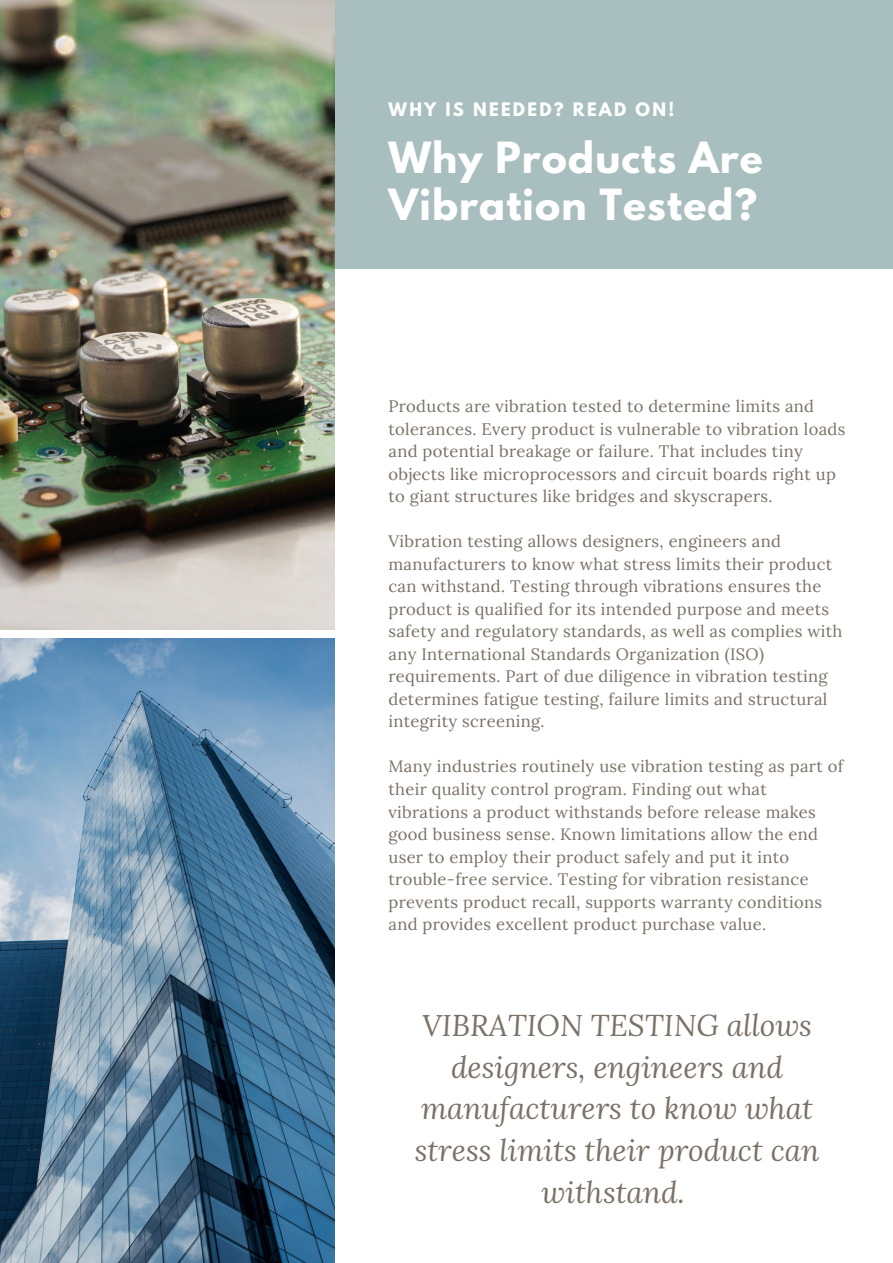
<style>
.page{position:relative;width:893px;height:1263px;background:#fff}
.page>*{position:absolute;margin:0;border:0;box-sizing:border-box;transform-origin:0 0}
.t1{font:700 38.1px/47.2px "League Spartan";letter-spacing:.03em;color:#fff}
.t2{font:italic 29.85px/41.7px "Lora";color:#7a7167;text-align:center}
.t3{font:16.5px/22.5px "Lora";letter-spacing:.02em;color:#7a7167}
.t4{font:700 16.5px "League Spartan";letter-spacing:.14em;color:#fff}
</style>
<div class="page">
<div style="left:0;top:0;width:893px;height:269px;background:#a9bebe"></div>
<img style="left:0;top:0;width:334px;height:629px">
<img style="left:0;top:638px;width:334px;height:625px">
<p class="t4" style="left:388px;top:101px;width:287px">WHY IS NEEDED? READ ON!</p>
<h1 class="t1" style="left:388px;top:138px;width:376px">Why Products Are<br>Vibration Tested?</h1>
<p class="t3" style="left:388px;top:395px;width:458px">Products are vibration tested to determine limits and tolerances. Every product is vulnerable to vibration loads and potential breakage or failure. That includes tiny objects like microprocessors and circuit boards right up to giant structures like bridges and skyscrapers.</p>
<p class="t3" style="left:388px;top:530px;width:455px">Vibration testing allows designers, engineers and manufacturers to know what stress limits their product can withstand. Testing through vibrations ensures the product is qualified for its intended purpose and meets safety and regulatory standards, as well as complies with any International Standards Organization (ISO) requirements. Part of due diligence in vibration testing determines fatigue testing, failure limits and structural integrity screening.</p>
<p class="t3" style="left:388px;top:755px;width:456px">Many industries routinely use vibration testing as part of their quality control program. Finding out what vibrations a product withstands before release makes good business sense. Known limitations allow the end user to employ their product safely and put it into trouble-free service. Testing for vibration resistance prevents product recall, supports warranty conditions and provides excellent product purchase value.</p>
<h2 class="t2" style="left:415px;top:1004px;width:406px">VIBRATION TESTING allows designers, engineers and manufacturers to know what stress limits their product can withstand.</h2>
</div>
